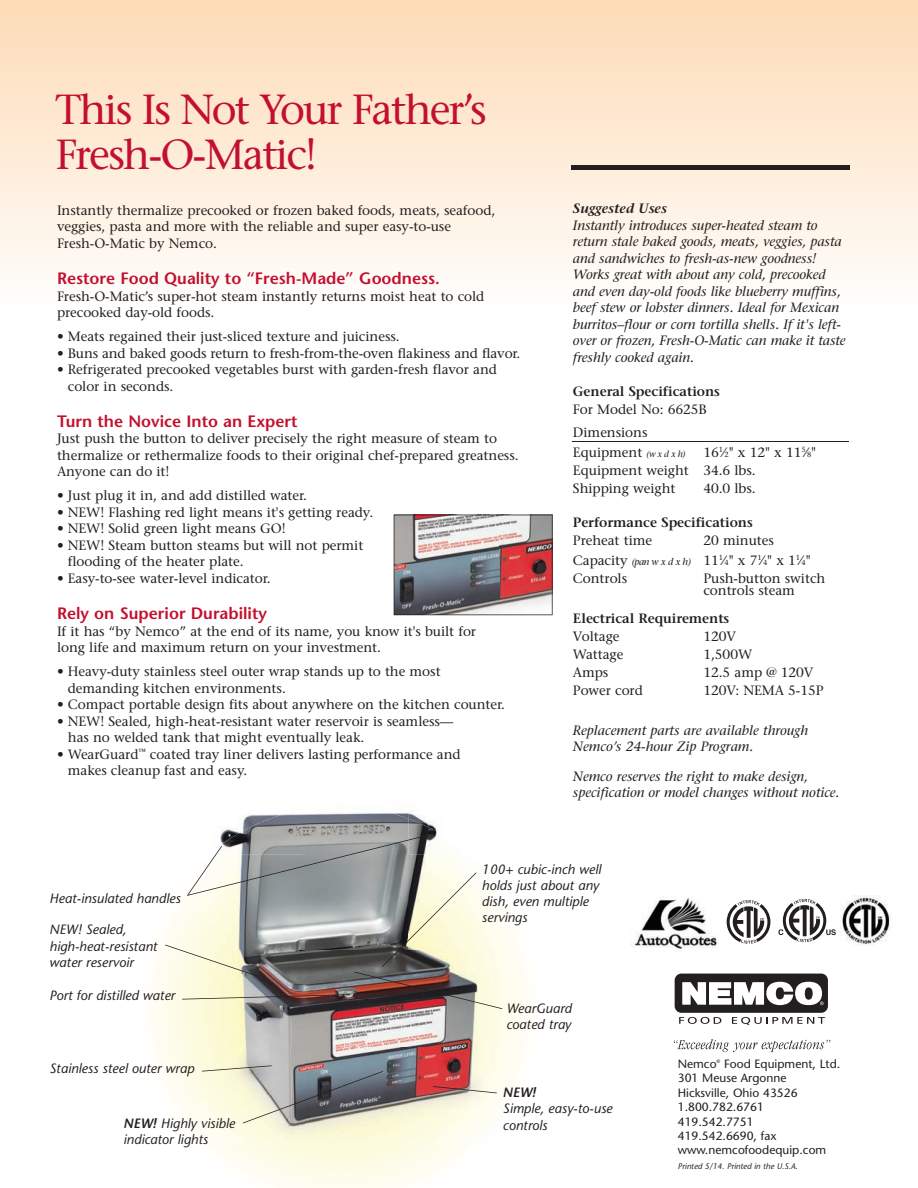
<style>
.page{position:relative;width:918px;height:1188px;background:#fff}
.page>*{position:absolute;margin:0;border:0;box-sizing:border-box;transform-origin:0 0}
.t1{font:42px/45px "Stone Serif";letter-spacing:-.05em;color:#c3102f}
.t2{font:600 16.5px "Stone Sans";color:#c3102f}
.t3{font:13.5px/16.5px "Stone Serif";letter-spacing:-.005em;color:#231f20}
.t4{font:italic 13.5px/16.5px "Stone Serif";letter-spacing:-.005em;color:#231f20}
.t5{font:italic 13.5px/16.2px "Stone Sans";color:#231f20}
.t6{font:600 13.5px "Stone Serif";letter-spacing:-.005em;color:#231f20}
.t7{font:italic 600 13.5px "Stone Serif";letter-spacing:-.005em;color:#231f20}
.t8{font:italic 600 13.5px "Stone Sans";color:#231f20}
.t9{font:12px/14.4px "Stone Sans";color:#231f20}
.t10{font:italic 8.25px "Stone Sans";color:#231f20}
.t11{font:4.95px "Stone Sans";color:#231f20}
.s1{font-style:italic;font-size:9px}
.s2{font-size:7.35px}
.s3{font-style:italic;font-size:9.75px}
.s4{font-weight:600}
</style>
<div class="page">
<div style="left:0;top:0;width:918px;height:310px;background:linear-gradient(to bottom,#fddab6,#fefefc)"></div>
<svg style="left:154px;top:939px;width:371px;height:249px"></svg>
<div style="left:571px;top:165px;width:279px;height:5px;background:#231f20"></div>
<hr style="left:573px;top:441px;width:276px;height:1px;background:#231f20">
<svg style="left:778px;top:899px;width:58px;height:43px"></svg>
<img style="left:631px;top:897px;width:86px;height:53px">
<svg style="left:727px;top:900px;width:43px;height:44px"></svg>
<img style="left:409px;top:812px;width:14px;height:7px">
<img style="left:220px;top:814px;width:86px;height:22px">
<img style="left:306px;top:813px;width:103px;height:23px">
<img style="left:408px;top:819px;width:29px;height:17px">
<img style="left:204px;top:1009px;width:307px;height:135px">
<img style="left:841px;top:896px;width:49px;height:50px">
<svg style="left:674px;top:1039px;width:156px;height:13px"></svg>
<svg style="left:675px;top:974px;width:153px;height:51px"></svg>
<svg style="left:165px;top:836px;width:346px;height:173px"></svg>
<svg style="left:202px;top:1065px;width:181px;height:58px;background:#abaca5"></svg>
<svg style="left:433px;top:1086px;width:64px;height:7px"></svg>
<img style="left:394px;top:515px;width:159px;height:100px">
<h1 class="t1" style="left:56px;top:87px;width:433px">This Is Not Your Father’s<br>Fresh-O-Matic!</h1>
<p class="t3" style="left:57px;top:202px;width:440px">Instantly thermalize precooked or frozen baked foods, meats, seafood, veggies, pasta and more with the reliable and super easy-to-use<br>Fresh-O-Matic by Nemco.</p>
<p class="t2" style="left:57px;top:268px;width:384px">Restore Food Quality to “Fresh-Made” Goodness.</p>
<p class="t3" style="left:57px;top:288px;width:429px">Fresh-O-Matic’s super-hot steam instantly returns moist heat to cold precooked day-old foods.</p>
<p class="t3" style="left:57px;top:328px;width:344px">• Meats regained their just-sliced texture and juiciness.</p>
<p class="t3" style="left:57px;top:345px;width:465px">• Buns and baked goods return to fresh-from-the-oven flakiness and flavor.</p>
<p class="t3" style="left:68px;top:361px;width:431px;text-indent:-11px">• Refrigerated precooked vegetables burst with garden-fresh flavor and color in seconds.</p>
<p class="t2" style="left:57px;top:411px;width:242px">Turn the Novice Into an Expert</p>
<p class="t3" style="left:57px;top:430px;width:463px">Just push the button to deliver precisely the right measure of steam to thermalize or rethermalize foods to their original chef-prepared greatness.<br>Anyone can do it!</p>
<p class="t3" style="left:57px;top:487px;width:252px">• Just plug it in, and add distilled water.</p>
<p class="t3" style="left:57px;top:504px;width:318px">• NEW! Flashing red light means it's getting ready.</p>
<p class="t3" style="left:57px;top:520px;width:230px">• NEW! Solid green light means GO!</p>
<p class="t3" style="left:68px;top:537px;width:297px;text-indent:-11px">• NEW! Steam button steams but will not permit flooding of the heater plate.</p>
<p class="t3" style="left:57px;top:570px;width:215px">• Easy-to-see water-level indicator.</p>
<p class="t2" style="left:57px;top:603px;width:212px">Rely on Superior Durability</p>
<p class="t3" style="left:57px;top:623px;width:421px">If it has “by Nemco” at the end of its name, you know it's built for long life and maximum return on your investment.</p>
<p class="t3" style="left:68px;top:663px;width:374px;text-indent:-11px">• Heavy-duty stainless steel outer wrap stands up to the most demanding kitchen environments.</p>
<p class="t3" style="left:57px;top:696px;width:450px">• Compact portable design fits about anywhere on the kitchen counter.</p>
<p class="t3" style="left:68px;top:713px;width:387px;text-indent:-11px">• NEW! Sealed, high-heat-resistant water reservoir is seamless— has no welded tank that might eventually leak.</p>
<p class="t3" style="left:68px;top:746px;width:394px;text-indent:-11px">• WearGuard<sup>™</sup> coated tray liner delivers lasting performance and makes cleanup fast and easy.</p>
<p class="t7" style="left:573px;top:201px;width:96px">Suggested Uses</p>
<p class="t4" style="left:573px;top:217px;width:274px">Instantly introduces super-heated steam to return stale baked goods, meats, veggies, pasta and sandwiches to fresh-as-new goodness!<br>Works great with about any cold, precooked and even day-old foods like blueberry muffins, beef stew or lobster dinners. Ideal for Mexican burritos–flour or corn tortilla shells. If it's left&shy;over or frozen, Fresh-O-Matic can make it taste freshly cooked again.</p>
<p class="t6" style="left:573px;top:383px;width:149px">General Specifications</p>
<p class="t3" style="left:573px;top:397px;width:135px;line-height:23.7px">For Model No: 6625B<br>Dimensions</p>
<p class="t3" style="left:573px;top:444px;width:114px">Equipment <span class="s1">(w x d x h)</span></p>
<p class="t3" style="left:573px;top:443px;width:245px;line-height:18px;text-indent:130px">16<sup>1</sup>⁄<span class="s2">2</span>" x 12" x 11<sup>5</sup>⁄<span class="s2">8</span>"<br>Equipment weight 34.6 lbs.<br>Shipping weight</p>
<p class="t3" style="left:703px;top:480px;width:54px">40.0 lbs.</p>
<p class="t6" style="left:573px;top:514px;width:181px">Performance Specifications</p>
<p class="t3" style="left:573px;top:532px;width:81px">Preheat time</p>
<p class="t3" style="left:573px;top:531px;width:239px;line-height:19.5px;text-indent:131px">20 minutes<br>Capacity <span class="s3">(pan w x d x h)</span> 11<sup>1</sup>⁄<span class="s2">4</span>" x 7<sup>1</sup>⁄<span class="s2">4</span>" x 1<sup>1</sup>⁄<span class="s2">4</span>"</p>
<p class="t3" style="left:573px;top:570px;width:56px">Controls</p>
<p class="t3" style="left:703px;top:572px;width:123px;line-height:12px">Push-button switch controls steam</p>
<p class="t6" style="left:573px;top:610px;width:158px">Electrical Requirements</p>
<p class="t3" style="left:573px;top:628px;width:48px">Voltage</p>
<p class="t3" style="left:703px;top:628px;width:34px">120V</p>
<p class="t3" style="left:573px;top:646px;width:52px">Wattage</p>
<p class="t3" style="left:703px;top:646px;width:50px">1,500W</p>
<p class="t3" style="left:573px;top:664px;width:37px">Amps</p>
<p class="t3" style="left:703px;top:664px;width:112px">12.5 amp @ 120V</p>
<p class="t3" style="left:573px;top:682px;width:71px">Power cord</p>
<p class="t3" style="left:703px;top:682px;width:121px">120V: NEMA 5-15P</p>
<p class="t4" style="left:573px;top:722px;width:237px">Replacement parts are available through<br>Nemco’s 24-hour Zip Program.</p>
<p class="t4" style="left:573px;top:768px;width:268px">Nemco reserves the right to make design, specification or model changes without notice.</p>
<p class="t5" style="left:50px;top:890px;width:133px">Heat-insulated handles</p>
<p class="t5" style="left:50px;top:921px;width:109px">NEW! Sealed, high-heat-resistant water reservoir</p>
<p class="t5" style="left:50px;top:987px;width:127px">Port for distilled water</p>
<p class="t5" style="left:50px;top:1060px;width:146px">Stainless steel outer wrap</p>
<p class="t5" style="left:124px;top:1115px;width:113px"><span class="s4">NEW!</span> Highly visible indicator lights</p>
<p class="t5" style="left:482px;top:861px;width:121px">100+ cubic-inch well holds just about any dish, even multiple servings</p>
<p class="t5" style="left:507px;top:1000px;width:67px">WearGuard coated tray</p>
<p class="t8" style="left:503px;top:1084px;width:34px">NEW!</p>
<p class="t5" style="left:503px;top:1100px;width:111px">Simple, easy-to-use controls</p>
<p class="t9" style="left:678px;top:1056px;width:164px;text-indent:46px">Food Equipment, Ltd.<br>301 Meuse Argonne<br>Hicksville, Ohio 43526<br>1.800.782.6761<br>419.542.7751<br>419.542.6690, fax www.nemcofoodequip.com</p>
<p class="t10" style="left:678px;top:1161px;width:122px">Printed 5/14. Printed in the U.S.A.</p>
<p class="t9" style="left:678px;top:1056px;width:40px">Nemco</p>
<p class="t11" style="left:717px;top:1059px;width:5px">®</p>
</div>
